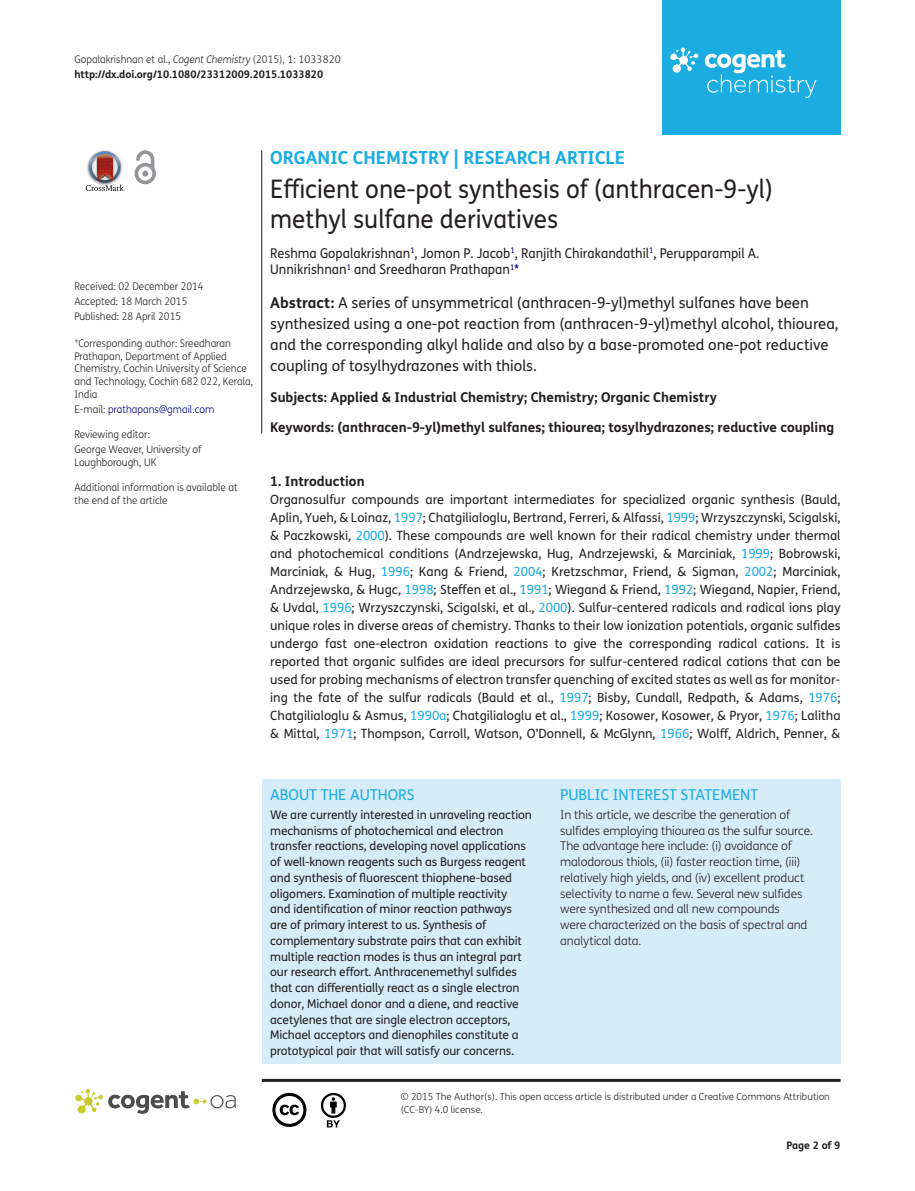
<style>
.page{position:relative;width:915px;height:1191px;background:#fff}
.page>*{position:absolute;margin:0;border:0;box-sizing:border-box;transform-origin:0 0}
.t1{font:25.5px/30px "FS Me Pro";color:#231f20;scale:.95 1}
.t2{font:700 18px "FS Me Pro";color:#1bace1}
.t3{font:15px/21px "FS Me Pro";color:#231f20}
.t4{font:15px "FS Me Pro";color:#1bace1}
.t5{font:700 13.5px "FS Me Pro";color:#231f20}
.t6{font:13.5px/16.5px "FS Me Pro";color:#231f20;scale:.95 1}
.t7{font:12.75px/18px "FS Me Pro";color:#231f20;text-align:justify}
.t8{font:12px/15.8px "FS Me Pro";letter-spacing:-.01em;color:#231f20}
.t9{font:300 12px/15.8px "FS Me Pro";letter-spacing:-.01em;color:#231f20}
.t10{font:300 10.5px/12.8px "FS Me Pro";color:#231f20;scale:.95 1}
.t11{font:700 10.5px/15px "FS Me Pro";color:#231f20}
.t12{font:300 10.5px "FS Me Pro";color:#000080;scale:.95 1}
.t13{font:300 9.75px/12.8px "FS Me Pro";color:#231f20}
.s1{font-weight:300}
.s2{font-weight:300;font-style:italic}
.s3{color:#231f20}
.s4{color:#000080}
.s5{font-weight:700}
.s6{color:#1bace1}
</style>
<div class="page">
<div style="left:661px;top:0;width:179px;height:134px;background:#1bace1"></div>
<svg style="left:670px;top:48px;width:28px;height:25px"></svg>
<svg style="left:704px;top:50px;width:112px;height:48px"></svg>
<div style="left:261px;top:779px;width:579px;height:284px;background:#d6ecf9"></div>
<svg style="left:86px;top:151px;width:38px;height:40px"></svg>
<svg style="left:134px;top:150px;width:22px;height:34px"></svg>
<hr style="left:261px;top:150px;width:1px;height:283px;background:#231f20">
<hr style="left:262px;top:1078px;width:578px;height:3px;background:#231f20">
<svg style="left:75px;top:1089px;width:161px;height:24px"></svg>
<svg style="left:272px;top:1093px;width:34px;height:34px"></svg>
<svg style="left:321px;top:1093px;width:25px;height:34px"></svg>
<p class="t11" style="left:74px;top:51px;width:268px"><span class="s1">Gopalakrishnan et al.,</span> <span class="s2">Cogent Chemistry</span> <span class="s1">(2015), 1: 1033820 </span>http://dx.doi.org/10.1080/23312009.2015.1033820</p>
<p class="t10" style="left:74px;top:279px;width:137px;line-height:14.9px">Received: 02 December 2014<br>Accepted: 18 March 2015<br>Published: 28 April 2015</p>
<p class="t10" style="left:74px;top:336px;width:189px">*Corresponding author: Sreedharan<br>Prathapan, Department of Applied<br>Chemistry, Cochin University of Science and Technology, Cochin 682 022, Kerala,<br>India</p>
<p class="t12" style="left:74px;top:402px;width:149px"><span class="s3">E-mail:</span> prathapans@gmail.com</p>
<p class="t10" style="left:74px;top:427px;width:135px;line-height:14.9px">Reviewing editor:<br>George Weaver, University of</p>
<p class="t10" style="left:74px;top:455px;width:88px">Loughborough, UK</p>
<p class="t10" style="left:74px;top:481px;width:173px">Additional information is available at the end of the article</p>
<h2 class="t2" style="left:270px;top:143px;width:356px">ORGANIC CHEMISTRY | RESEARCH ARTICLE</h2>
<h1 class="t1" style="left:270px;top:174px;width:530px">Efficient one-pot synthesis of (anthracen-9-yl) methyl sulfane derivatives</h1>
<p class="t6" style="left:270px;top:244px;width:516px">Reshma Gopalakrishnan<sup>1</sup>, Jomon P. Jacob<sup>1</sup>, Ranjith Chirakandathil<sup>1</sup>, Perupparampil A.<br>Unnikrishnan<sup>1</sup> and Sreedharan Prathapan<sup>1</sup><span class="s4">*</span></p>
<p class="t3" style="left:270px;top:292px;width:569px"><span class="s5">Abstract:</span> A series of unsymmetrical (anthracen-9-yl)methyl sulfanes have been synthesized using a one-pot reaction from (anthracen-9-yl)methyl alcohol, thiourea, and the corresponding alkyl halide and also by a base-promoted one-pot reductive coupling of tosylhydrazones with thiols.</p>
<p class="t5" style="left:270px;top:386px;width:448px">Subjects: Applied &amp; Industrial Chemistry; Chemistry; Organic Chemistry</p>
<p class="t5" style="left:270px;top:417px;width:565px">Keywords: (anthracen-9-yl)methyl sulfanes; thiourea; tosylhydrazones; reductive coupling</p>
<p class="t5" style="left:270px;top:471px;width:96px">1. Introduction</p>
<p class="t7" style="left:270px;top:490px;width:571px">Organosulfur compounds are important intermediates for specialized organic synthesis (Bauld, Aplin, Yueh, &amp; Loinaz, <span class="s6">1997</span>; Chatgilialoglu, Bertrand, Ferreri, &amp; Alfassi, <span class="s6">1999</span>; Wrzyszczynski, Scigalski, &amp; Paczkowski, <span class="s6">2000</span>). These compounds are well known for their radical chemistry under thermal and photochemical conditions (Andrzejewska, Hug, Andrzejewski, &amp; Marciniak, <span class="s6">1999</span>; Bobrowski, Marciniak, &amp; Hug, <span class="s6">1996</span>; Kang &amp; Friend, <span class="s6">2004</span>; Kretzschmar, Friend, &amp; Sigman, <span class="s6">2002</span>; Marciniak, Andrzejewska, &amp; Hugc, <span class="s6">1998</span>; Steffen et al., <span class="s6">1991</span>; Wiegand &amp; Friend, <span class="s6">1992</span>; Wiegand, Napier, Friend, &amp; Uvdal, <span class="s6">1996</span>; Wrzyszczynski, Scigalski, et al., <span class="s6">2000</span>). Sulfur-centered radicals and radical ions play unique roles in diverse areas of chemistry. Thanks to their low ionization potentials, organic sulfides undergo fast one-electron oxidation reactions to give the corresponding radical cations. It is reported that organic sulfides are ideal precursors for sulfur-centered radical cations that can be used for probing mechanisms of electron transfer quenching of excited states as well as for monitor&shy;ing the fate of the sulfur radicals (Bauld et al., <span class="s6">1997</span>; Bisby, Cundall, Redpath, &amp; Adams, <span class="s6">1976</span>; Chatgilialoglu &amp; Asmus, <span class="s6">1990a</span>; Chatgilialoglu et al., <span class="s6">1999</span>; Kosower, Kosower, &amp; Pryor, <span class="s6">1976</span>; Lalitha &amp; Mittal, <span class="s6">1971</span>; Thompson, Carroll, Watson, O’Donnell, &amp; McGlynn, <span class="s6">1966</span>; Wolff, Aldrich, Penner, &amp;</p>
<p class="t4" style="left:270px;top:784px;width:146px">ABOUT THE AUTHORS</p>
<p class="t8" style="left:270px;top:806px;width:263px">We are currently interested in unraveling reaction mechanisms of photochemical and electron transfer reactions, developing novel applications of well-known reagents such as Burgess reagent and synthesis of fluorescent thiophene-based oligomers. Examination of multiple reactivity<br>and identification of minor reaction pathways are of primary interest to us. Synthesis of complementary substrate pairs that can exhibit multiple reaction modes is thus an integral part our research effort. Anthracenemethyl sulfides that can differentially react as a single electron donor, Michael donor and a diene, and reactive acetylenes that are single electron acceptors, Michael acceptors and dienophiles constitute a prototypical pair that will satisfy our concerns.</p>
<p class="t4" style="left:560px;top:784px;width:199px">PUBLIC INTEREST STATEMENT</p>
<p class="t9" style="left:560px;top:806px;width:254px">In this article, we describe the generation of sulfides employing thiourea as the sulfur source.<br>The advantage here include: (i) avoidance of malodorous thiols, (ii) faster reaction time, (iii) relatively high yields, and (iv) excellent product selectivity to name a few. Several new sulfides were synthesized and all new compounds<br>were characterized on the basis of spectral and analytical data.</p>
<p class="t13" style="left:400px;top:1090px;width:430px">© 2015 The Author(s). This open access article is distributed under a Creative Commons Attribution (CC-BY) 4.0 license.</p>
<p class="t11" style="left:786px;top:1137px;width:56px">Page 2 of 9</p>
</div>
